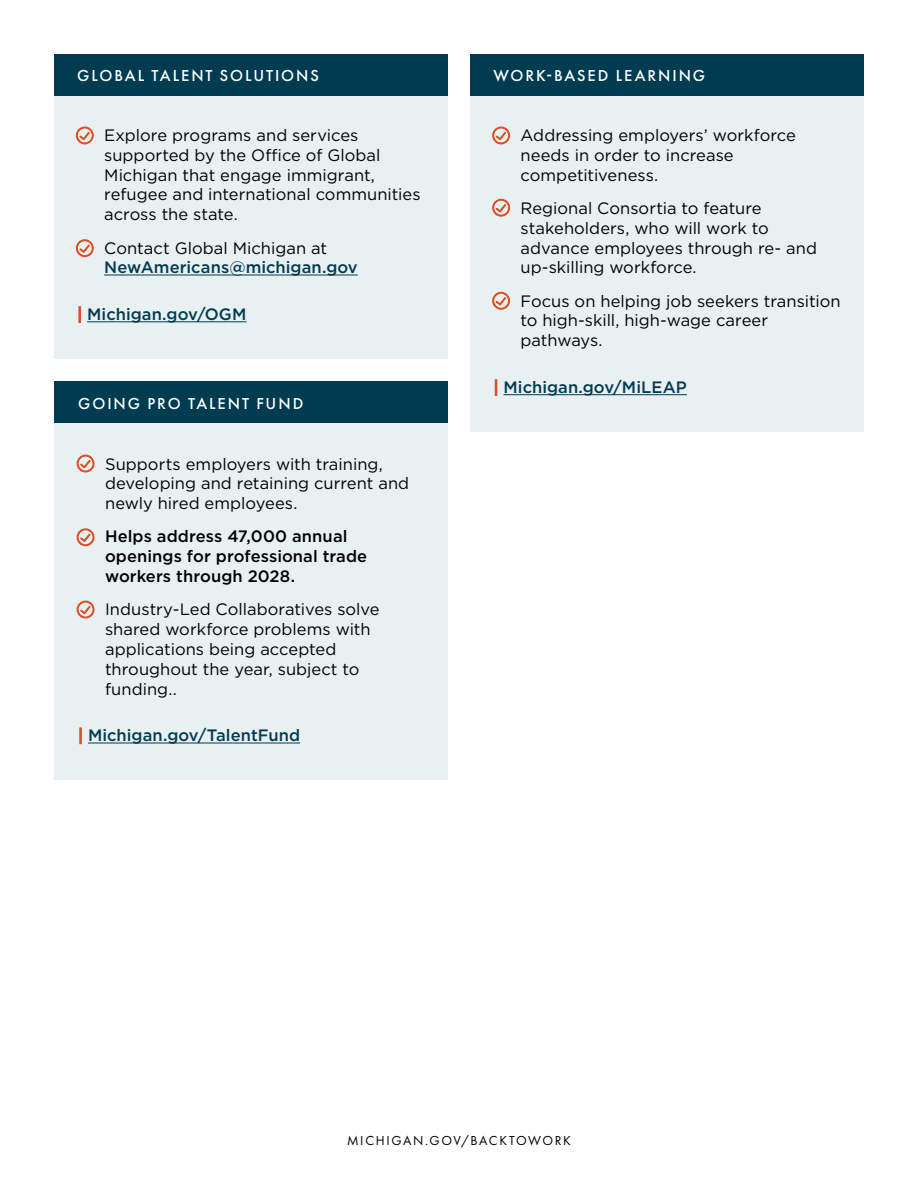
<style>
.page{position:relative;width:918px;height:1188px;background:#fff}
.page>*{position:absolute;margin:0;border:0;box-sizing:border-box;transform-origin:0 0}
.t1{font:16.5px/19.8px "Gotham";color:#000}
.t2{font:500 16.5px/19.8px "Gotham";letter-spacing:.005em;color:#003c51}
.t3{font:500 16.5px/19.8px "Gotham";letter-spacing:.005em;color:#000}
.t4{font:500 16.5px "Futura PT";letter-spacing:.115em;color:#fff}
.t5{font:13.5px "Futura PT";letter-spacing:.12em;color:#000}
.s1{font-weight:400;color:#000}
.s2{font-weight:400;color:#dc502b}
</style>
<div class="page">
<div style="left:470px;top:54px;width:394px;height:378px;background:#e9f0f1"></div>
<div style="left:470px;top:54px;width:394px;height:41px;background:#003c51"></div>
<svg style="left:492px;top:126px;width:19px;height:19px"></svg>
<svg style="left:492px;top:198px;width:19px;height:19px"></svg>
<svg style="left:492px;top:291px;width:19px;height:19px"></svg>
<hr style="left:504px;top:394px;width:183px;height:1px;background:#003c51">
<div style="left:54px;top:54px;width:394px;height:305px;background:#e9f0f1"></div>
<div style="left:54px;top:54px;width:394px;height:41px;background:#003c51"></div>
<svg style="left:75px;top:126px;width:19px;height:19px"></svg>
<svg style="left:75px;top:239px;width:19px;height:19px"></svg>
<hr style="left:104px;top:275px;width:254px;height:1px;background:#003c51">
<hr style="left:87px;top:321px;width:160px;height:1px;background:#003c51">
<div style="left:54px;top:382px;width:394px;height:397px;background:#e9f0f1"></div>
<div style="left:54px;top:382px;width:394px;height:41px;background:#003c51"></div>
<hr style="left:88px;top:743px;width:212px;height:1px;background:#003c51">
<svg style="left:76px;top:454px;width:19px;height:19px"></svg>
<svg style="left:76px;top:528px;width:19px;height:19px"></svg>
<svg style="left:76px;top:600px;width:19px;height:19px"></svg>
<p class="t4" style="left:77px;top:65px;width:243px">GLOBAL TALENT SOLUTIONS</p>
<p class="t1" style="left:104px;top:125px;width:318px">Explore programs and services supported by the Office of Global<br>Michigan that engage immigrant, refugee and international communities across the state.</p>
<p class="t2" style="left:104px;top:238px;width:255px"><span class="s1">Contact Global Michigan at<br></span>NewAmericans@michigan.gov</p>
<p class="t2" style="left:77px;top:304px;width:171px"><span class="s2">|</span> Michigan.gov/OGM</p>
<p class="t4" style="left:78px;top:394px;width:227px">GOING PRO TALENT FUND</p>
<p class="t1" style="left:105px;top:453px;width:306px">Supports employers with training, developing and retaining current and newly hired employees.</p>
<p class="t3" style="left:105px;top:527px;width:264px">Helps address 47,000 annual openings for professional trade workers through 2028.</p>
<p class="t1" style="left:105px;top:599px;width:276px">Industry-Led Collaboratives solve shared workforce problems with applications being accepted throughout the year, subject to funding..</p>
<p class="t2" style="left:78px;top:725px;width:224px"><span class="s2">|</span> Michigan.gov/TalentFund</p>
<p class="t4" style="left:494px;top:65px;width:213px">WORK-BASED LEARNING</p>
<p class="t1" style="left:521px;top:125px;width:277px">Addressing employers’ workforce needs in order to increase competitiveness.</p>
<p class="t1" style="left:521px;top:198px;width:298px">Regional Consortia to feature stakeholders, who will work to advance employees through re- and up-skilling workforce.</p>
<p class="t1" style="left:521px;top:291px;width:322px">Focus on helping job seekers transition to high-skill, high-wage career pathways.</p>
<p class="t2" style="left:494px;top:377px;width:195px"><span class="s2">|</span> Michigan.gov/MiLEAP</p>
<p class="t5" style="left:347px;top:1133px;width:225px">MICHIGAN.GOV/BACKTOWORK</p>
</div>
